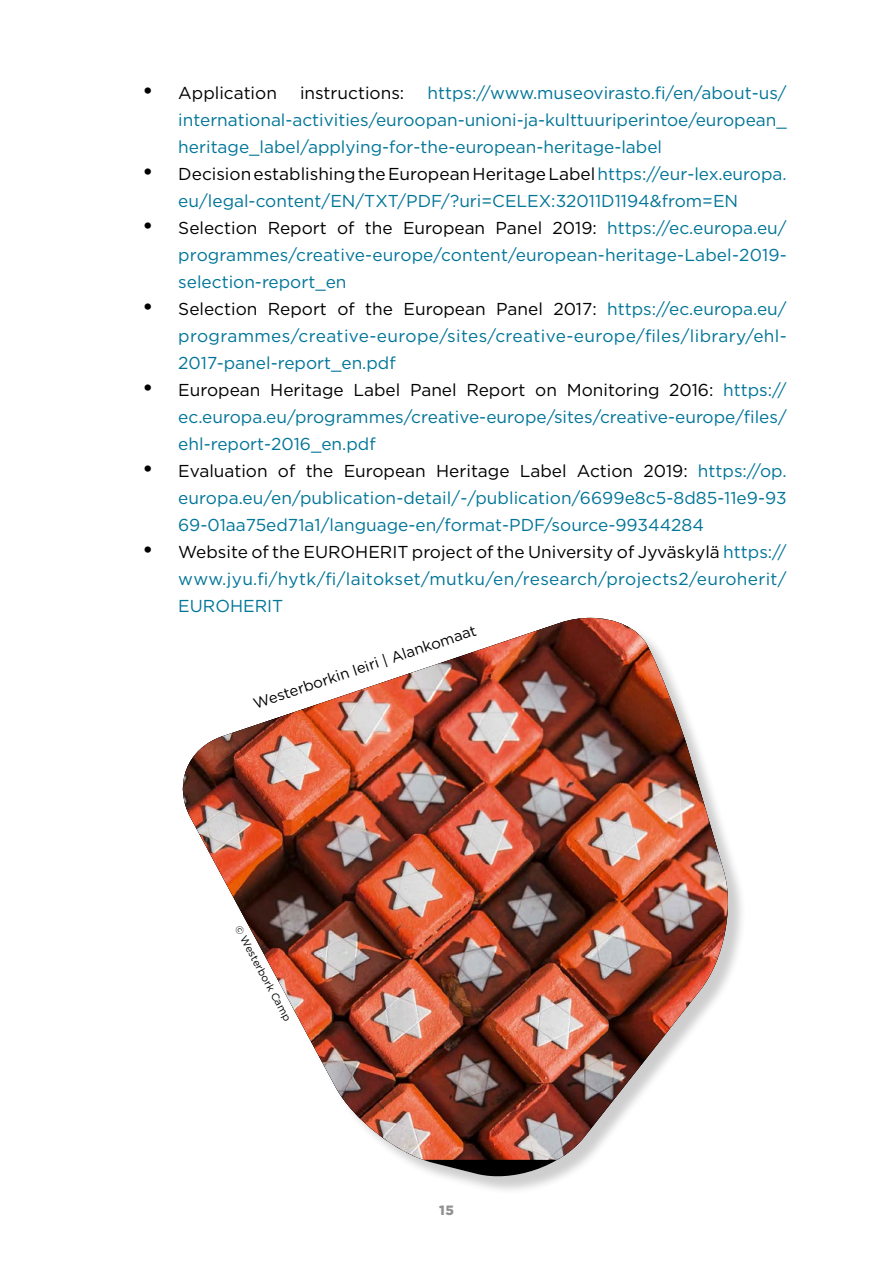
<style>
.page{position:relative;width:893px;height:1263px;background:#fff}
.page>*{position:absolute;margin:0;border:0;box-sizing:border-box;transform-origin:0 0}
.t1{font:17.25px/27px "Gotham";color:#007598;text-align:justify}
.t2{font:17.25px "Gotham";color:#000}
.t3{font:15px "Gotham";color:#000}
.t4{font:900 13.5px "Gotham";color:#929292}
.t5{font:10.5px "Gotham";color:#000}
.s1{font-size:24px;color:#000}
.s2{color:#000}
.s3{font-size:24px}
</style>
<div class="page">
<div style="left:185px;top:620px;width:561px;height:575px;background:#000;opacity:.2"></div>
<svg style="left:185px;top:1160px;width:549px;height:23px"></svg>
<img style="left:182px;top:618px;width:552px;height:542px">
<p class="t1" style="left:178px;top:79px;width:610px;text-indent:249px">https://www.museovirasto.fi/en/about-us/ international-activities/euroopan-unioni-ja-kulttuuriperintoe/european_ heritage_label/applying-for-the-european-heritage-label</p>
<p class="t1" style="left:178px;top:160px;width:610px;text-indent:-36px"><span class="s1">•</span> <span class="s2">Decision establishing the European Heritage Label</span> https://eur-lex.europa. eu/legal-content/EN/TXT/PDF/?uri=CELEX:32011D1194&amp;from=EN</p>
<p class="t1" style="left:178px;top:214px;width:610px;text-indent:-36px"><span class="s1">•</span> <span class="s2">Selection Report of the European Panel 2019:</span> https://ec.europa.eu/ programmes/creative-europe/content/european-heritage-Label-2019- selection-report_en</p>
<p class="t1" style="left:178px;top:295px;width:610px;text-indent:-36px"><span class="s1">•</span> <span class="s2">Selection Report of the European Panel 2017:</span> https://ec.europa.eu/ programmes/creative-europe/sites/creative-europe/files/library/ehl-2017-panel-report_en.pdf</p>
<p class="t1" style="left:178px;top:376px;width:610px;text-indent:-36px"><span class="s1">•</span> <span class="s2">European Heritage Label Panel Report on Monitoring 2016:</span> https:// ec.europa.eu/programmes/creative-europe/sites/creative-europe/files/ ehl-report-2016_en.pdf</p>
<p class="t1" style="left:178px;top:457px;width:610px;text-indent:-36px"><span class="s1">•</span> <span class="s2">Evaluation of the European Heritage Label Action 2019:</span> https://op. europa.eu/en/publication-detail/-/publication/6699e8c5-8d85-11e9-93<br>69-01aa75ed71a1/language-en/format-PDF/source-99344284</p>
<p class="t1" style="left:178px;top:538px;width:610px;text-indent:-36px"><span class="s1">•</span> <span class="s2">Website of the EUROHERIT project of the University of Jyväskylä</span> https:// www.jyu.fi/hytk/fi/laitokset/mutku/en/research/projects2/euroherit/ EUROHERIT</p>
<p class="t2" style="left:142px;top:82px;width:136px"><span class="s3">•</span> Application</p>
<p class="t2" style="left:300px;top:82px;width:106px">instructions:</p>
<p class="t3" style="left:251px;top:694px;width:236px;rotate:-18deg">Westerborkin leiri | Alankomaat</p>
<p class="t5" style="left:244px;top:923px;width:108px;rotate:62deg">© Westerbork Camp</p>
<p class="t4" style="left:439px;top:1200px;width:16px">15</p>
</div>
